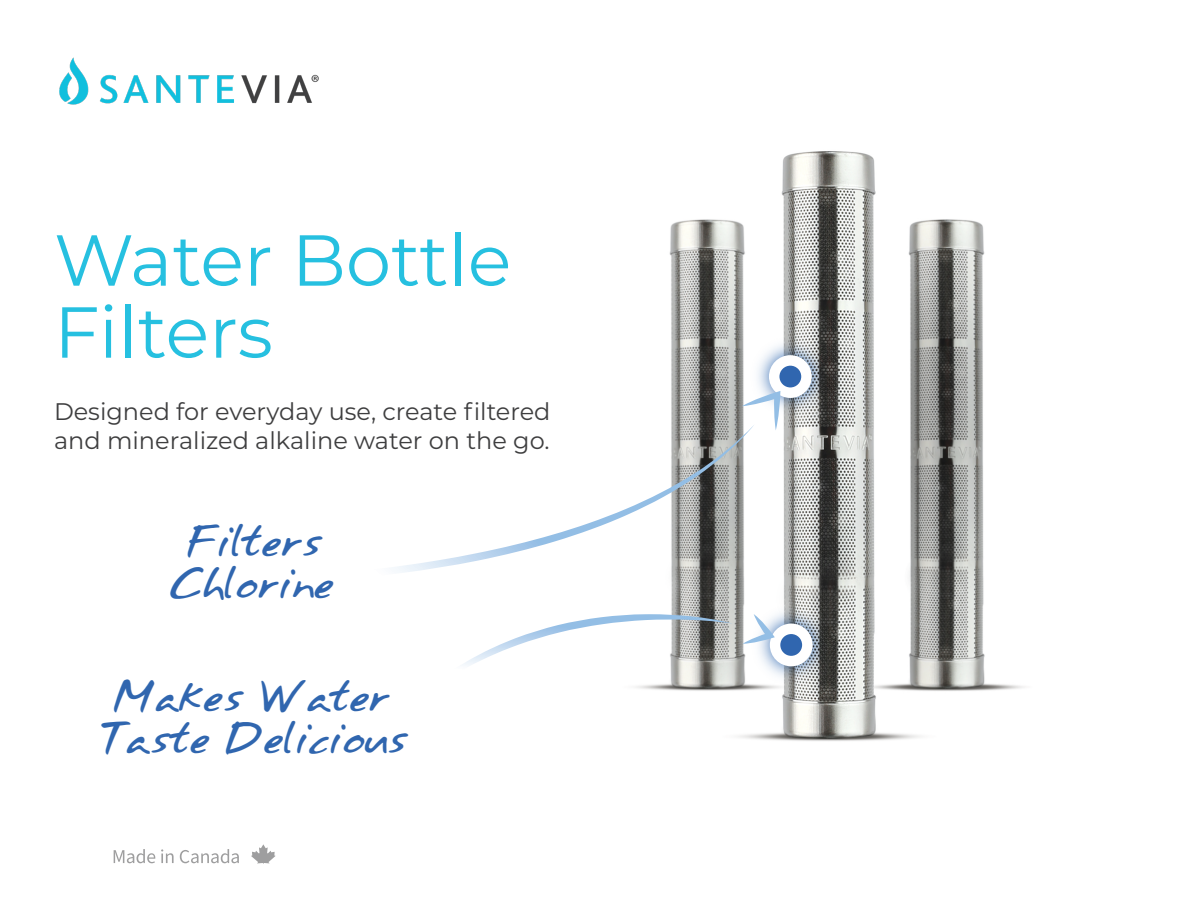
<style>
.page{position:relative;width:1188px;height:918px;background:#fff}
.page>*{position:absolute;margin:0;border:0;box-sizing:border-box;transform-origin:0 0}
.High-level_heading{font:72px/72px "Montserrat";color:#26c0e0}
.t1{font:37.65px/42px "Annifont";letter-spacing:-.075em;color:#3066af;text-align:center}
.High-level_subheadin{font:24px/28.8px "Montserrat";color:#3e3e3f}
</style>
<div class="page">
<img style="left:669px;top:151px;width:355px;height:590px">
<img style="left:746px;top:333px;width:88px;height:88px">
<img style="left:747px;top:601px;width:88px;height:88px">
<svg style="left:394px;top:424px;width:361px;height:159px"></svg>
<svg style="left:742px;top:355px;width:70px;height:75px"></svg>
<svg style="left:462px;top:614px;width:271px;height:95px"></svg>
<svg style="left:742px;top:614px;width:71px;height:52px"></svg>
<svg style="left:114px;top:849px;width:41px;height:14px"></svg>
<svg style="left:161px;top:849px;width:13px;height:14px"></svg>
<svg style="left:180px;top:849px;width:59px;height:14px"></svg>
<svg style="left:251px;top:844px;width:25px;height:20px"></svg>
<img style="left:59px;top:57px;width:260px;height:48px">
<p class="High-level_heading" style="left:54px;top:222px;width:459px">Water Bottle<br>Filters</p>
<p class="High-level_subheadin" style="left:54px;top:396px;width:498px">Designed for everyday use, create filtered and mineralized alkaline water on the go.</p>
<p class="t1" style="left:168px;top:521px;width:169px">Filters<br>Chlorine</p>
<p class="t1" style="left:95px;top:676px;width:316px">Makes Water<br>Taste Delicious</p>
</div>
